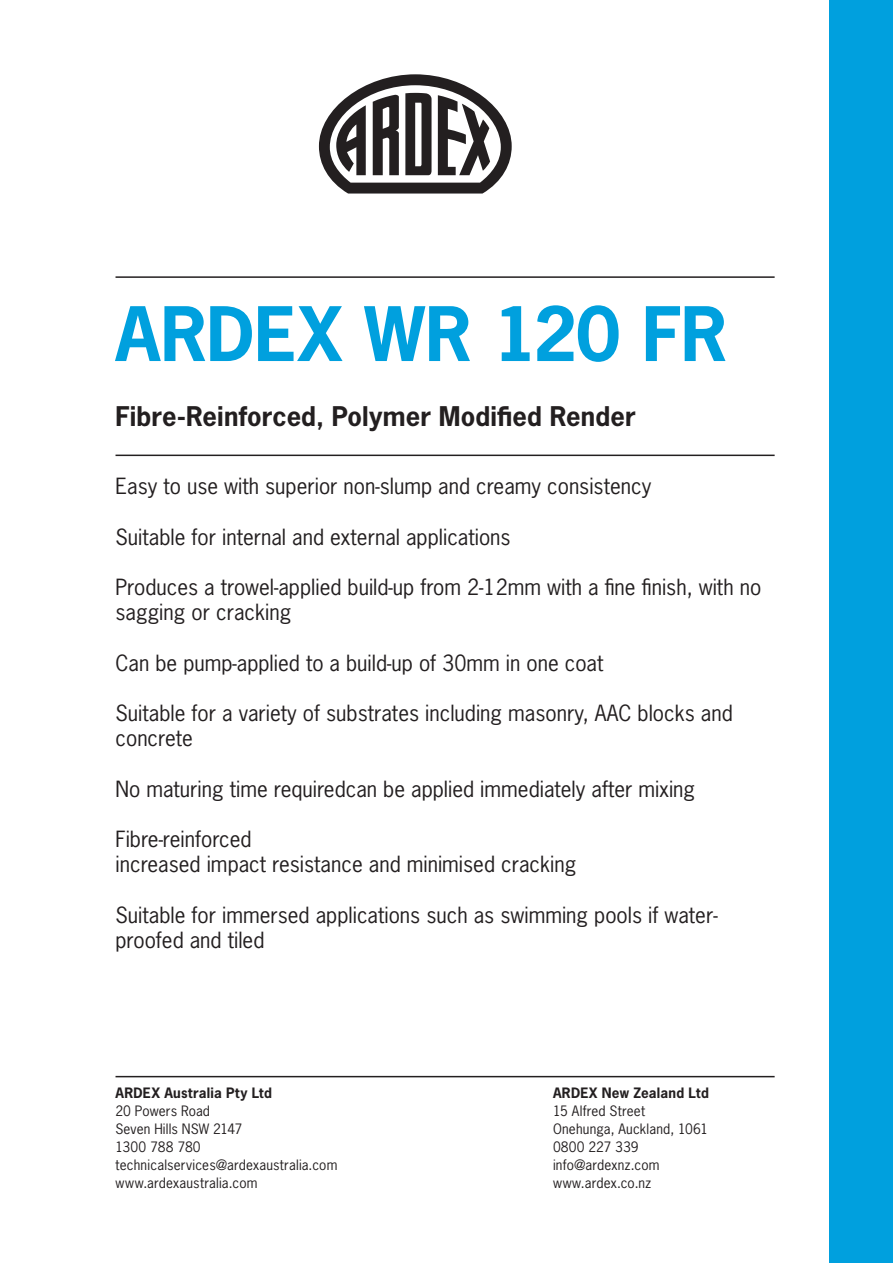
<style>
.page{position:relative;width:893px;height:1263px;background:#fff}
.page>*{position:absolute;margin:0;border:0;box-sizing:border-box;transform-origin:0 0}
.t1{font:700 70.5px "News Gothic Std";letter-spacing:-.005em;color:#00a0de}
.t2{font:700 25.5px "News Gothic Std";letter-spacing:.005em;color:#231f20}
.t3{font:21px/25.2px "News Gothic Std";color:#231f20}
.t4{font:13.5px "News Gothic Std";letter-spacing:.01em;color:#231f20}
.t5{font:700 13.5px "News Gothic Std";letter-spacing:.02em;color:#231f20}
</style>
<div class="page">
<svg style="left:319px;top:74px;width:193px;height:120px"></svg>
<hr style="left:116px;top:276px;width:659px;height:2px;background:#231f20">
<hr style="left:116px;top:455px;width:659px;height:1px;background:#231f20">
<hr style="left:116px;top:1076px;width:659px;height:1px;background:#231f20">
<div style="left:829px;top:0;width:64px;height:1263px;background:#00a0de"></div>
<p class="t1" style="left:116px;top:288px;width:613px">ARDEX WR 120 FR</p>
<p class="t2" style="left:116px;top:399px;width:522px">Fibre-Reinforced, Polymer Modified Render</p>
<p class="t3" style="left:116px;top:474px;width:537px">Easy to use with superior non-slump and creamy consistency</p>
<p class="t3" style="left:116px;top:524px;width:397px">Suitable for internal and external applications</p>
<p class="t3" style="left:116px;top:574px;width:647px">Produces a trowel-applied build-up from 2-12mm with a fine finish, with no sagging or cracking</p>
<p class="t3" style="left:116px;top:650px;width:489px">Can be pump-applied to a build-up of 30mm in one coat</p>
<p class="t3" style="left:116px;top:700px;width:619px">Suitable for a variety of substrates including masonry, AAC blocks and concrete</p>
<p class="t3" style="left:116px;top:776px;width:581px">No maturing time requiredcan be applied immediately after mixing</p>
<p class="t3" style="left:116px;top:826px;width:138px">Fibre-reinforced</p>
<p class="t3" style="left:116px;top:852px;width:462px">increased impact resistance and minimised cracking</p>
<p class="t3" style="left:116px;top:902px;width:604px">Suitable for immersed applications such as swimming pools if water&shy;proofed and tiled</p>
<p class="t5" style="left:116px;top:1084px;width:158px">ARDEX Australia Pty Ltd</p>
<p class="t4" style="left:116px;top:1102px;width:96px">20 Powers Road</p>
<p class="t4" style="left:116px;top:1120px;width:128px">Seven Hills NSW 2147</p>
<p class="t4" style="left:116px;top:1138px;width:87px">1300 788 780</p>
<p class="t4" style="left:116px;top:1156px;width:223px">technicalservices@ardexaustralia.com</p>
<p class="t4" style="left:116px;top:1174px;width:144px">www.ardexaustralia.com</p>
<p class="t5" style="left:553px;top:1084px;width:157px">ARDEX New Zealand Ltd</p>
<p class="t4" style="left:553px;top:1102px;width:94px">15 Alfred Street</p>
<p class="t4" style="left:553px;top:1120px;width:157px">Onehunga, Auckland, 1061</p>
<p class="t4" style="left:553px;top:1138px;width:87px">0800 227 339</p>
<p class="t4" style="left:553px;top:1156px;width:108px">info@ardexnz.com</p>
<p class="t4" style="left:553px;top:1174px;width:100px">www.ardex.co.nz</p>
</div>
